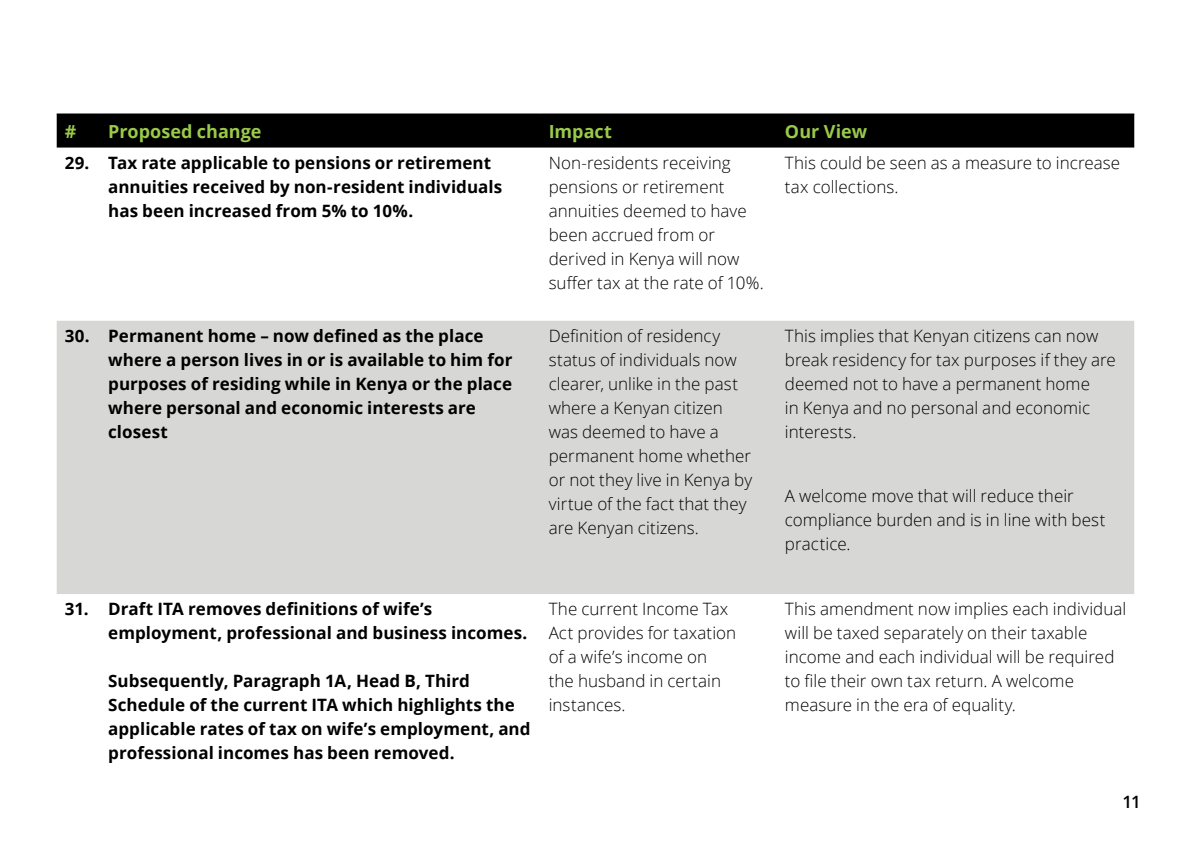
<style>
.page{position:relative;width:1191px;height:857px;background:#fff}
.page>*{position:absolute;margin:0;border:0;box-sizing:border-box;transform-origin:0 0}
.t1{font:700 18px "Open Sans";color:#99ca49}
.t2{font:300 17px/24px "Open Sans";letter-spacing:.005em;color:#000}
.t3{font:700 17px/24px "Open Sans";letter-spacing:.005em;color:#000}
.t4{font:600 17px "Open Sans";color:#000}
</style>
<div class="page">
<div style="left:57px;top:114px;width:1077px;height:33px;background:#000"></div>
<div style="left:57px;top:321px;width:1077px;height:272px;background:#d7d8d6"></div>
<hr style="left:57px;top:113px;width:43px;height:1px;background:#000">
<hr style="left:100px;top:113px;width:440px;height:1px;background:#000">
<hr style="left:540px;top:113px;width:237px;height:1px;background:#000">
<hr style="left:777px;top:113px;width:357px;height:1px;background:#000">
<p class="t1" style="left:65px;top:118px;width:13px">#</p>
<p class="t1" style="left:108px;top:118px;width:155px">Proposed change</p>
<p class="t1" style="left:548px;top:118px;width:65px">Impact</p>
<p class="t1" style="left:785px;top:118px;width:84px">Our View</p>
<p class="t3" style="left:108px;top:150px;width:395px;text-indent:-43px">29. Tax rate applicable to pensions or retirement annuities received by non-resident individuals has been increased from 5% to 10%.</p>
<p class="t2" style="left:548px;top:150px;width:216px">Non-residents receiving pensions or retirement annuities deemed to have been accrued from or derived in Kenya will now suffer tax at the rate of 10%.</p>
<p class="t2" style="left:785px;top:150px;width:337px">This could be seen as a measure to increase tax collections.</p>
<p class="t3" style="left:108px;top:323px;width:406px;text-indent:-43px">30. Permanent home – now defined as the place where a person lives in or is available to him for purposes of residing while in Kenya or the place where personal and economic interests are closest</p>
<p class="t2" style="left:548px;top:323px;width:205px">Definition of residency status of individuals now clearer, unlike in the past where a Kenyan citizen was deemed to have a permanent home whether or not they live in Kenya by virtue of the fact that they are Kenyan citizens.</p>
<p class="t2" style="left:785px;top:323px;width:332px">This implies that Kenyan citizens can now break residency for tax purposes if they are deemed not to have a permanent home<br>in Kenya and no personal and economic interests.</p>
<p class="t2" style="left:785px;top:483px;width:322px">A welcome move that will reduce their compliance burden and is in line with best practice.</p>
<p class="t3" style="left:108px;top:596px;width:420px;text-indent:-43px">31. Draft ITA removes definitions of wife’s employment, professional and business incomes.</p>
<p class="t3" style="left:108px;top:668px;width:424px">Subsequently, Paragraph 1A, Head B, Third Schedule of the current ITA which highlights the applicable rates of tax on wife’s employment, and professional incomes has been removed.</p>
<p class="t2" style="left:548px;top:596px;width:189px">The current Income Tax<br>Act provides for taxation of a wife’s income on the husband in certain instances.</p>
<p class="t2" style="left:785px;top:596px;width:343px">This amendment now implies each individual will be taxed separately on their taxable income and each individual will be required to file their own tax return. A welcome measure in the era of equality.</p>
<p class="t4" style="left:1122px;top:789px;width:20px">11</p>
</div>
